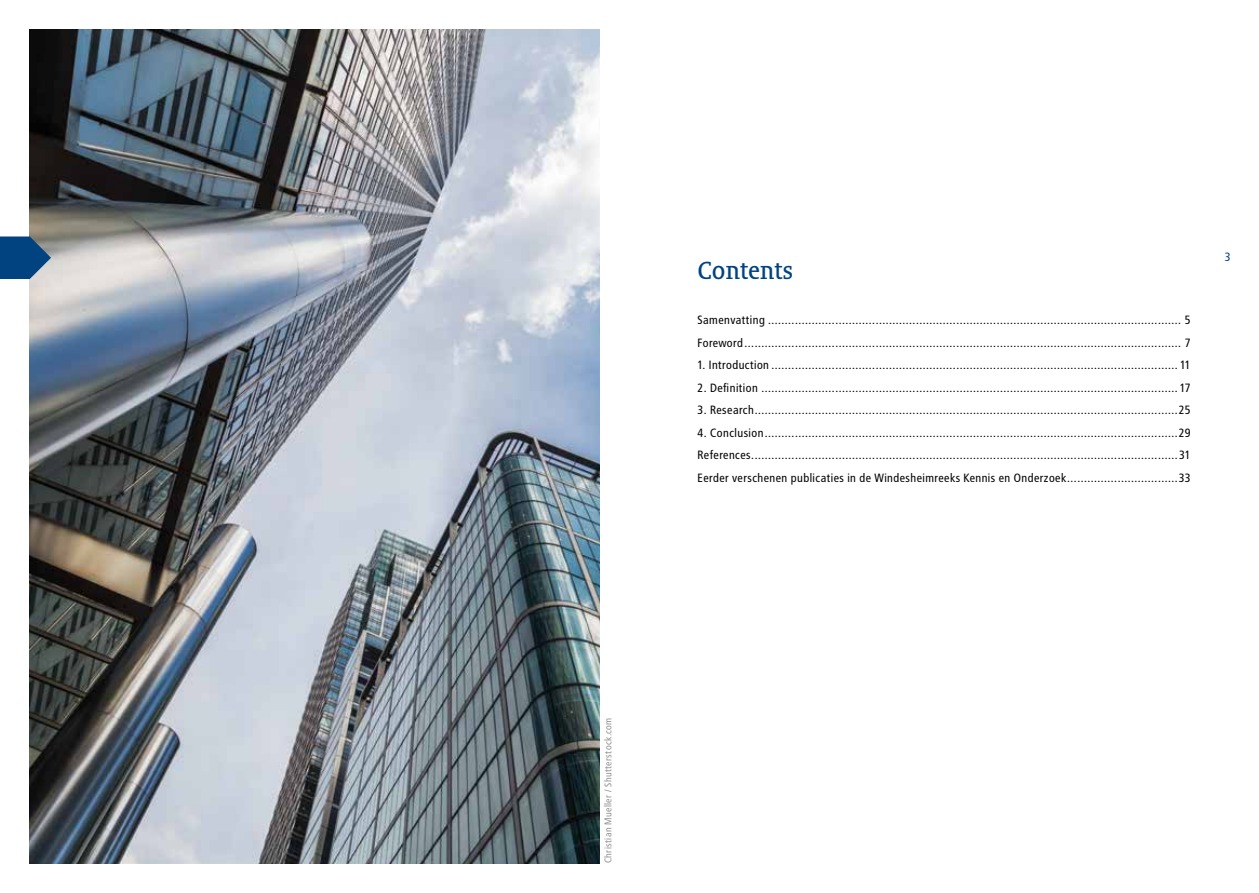
<style>
.page{position:relative;width:1259px;height:893px;background:#fff}
.page>*{position:absolute;margin:0;border:0;box-sizing:border-box;transform-origin:0 0}
.t1{font:24px "Sheriff";color:#004380}
.t2{font:12px/22.5px "Transit Print OT";color:#000}
.t3{font:12px "Transit Print OT";color:#004380}
.t4{font:9.75px "Transit Print OT";color:#929292}
</style>
<div class="page">
<img style="left:30px;top:30px;width:570px;height:833px">
<svg style="left:0;top:236px;width:51px;height:43px;background:#275b89"></svg>
<h1 class="t1" style="left:697px;top:257px;width:97px">Contents</h1>
<p class="t2" style="left:697px;top:309px;width:495px">Samenvatting ........................................................................................................................... 5<br>Foreword.................................................................................................................................. 7</p>
<p class="t2" style="left:697px;top:354px;width:495px">1. Introduction ......................................................................................................................... 11</p>
<p class="t2" style="left:697px;top:376px;width:495px">2. Definition ............................................................................................................................ 17</p>
<p class="t2" style="left:697px;top:399px;width:495px">3. Research..............................................................................................................................25</p>
<p class="t2" style="left:697px;top:421px;width:495px;text-align:justify">4. Conclusion...........................................................................................................................29<br>References...............................................................................................................................31<br>Eerder verschenen publicaties in de Windesheimreeks Kennis en Onderzoek.................................33</p>
<p class="t3" style="left:1225px;top:250px;width:8px">3</p>
<p class="t4" style="left:602px;top:863px;width:148px;rotate:-90deg">Christian Mueller / Shutterstock.com</p>
</div>
